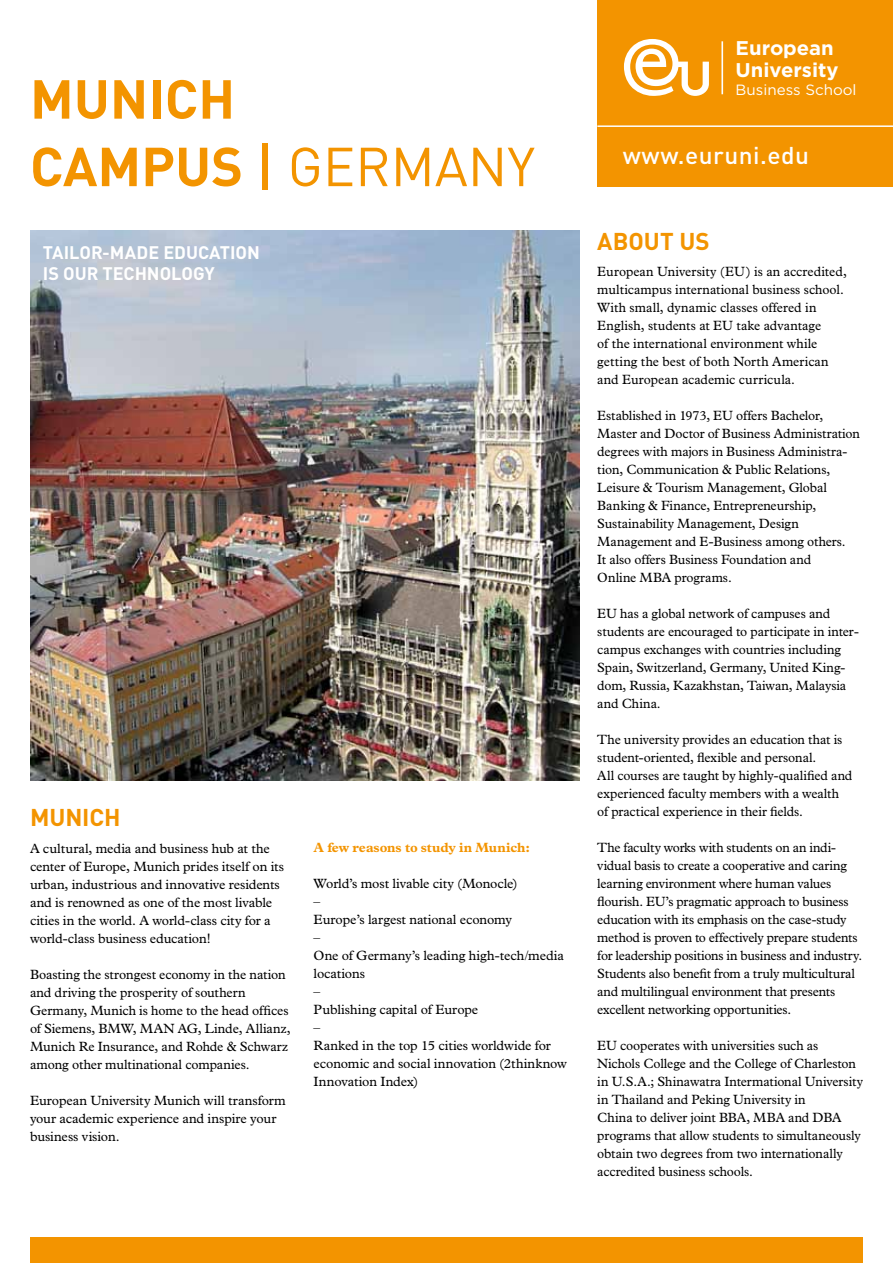
<style>
.page{position:relative;width:893px;height:1263px;background:#fff}
.page>*{position:absolute;margin:0;border:0;box-sizing:border-box;transform-origin:0 0}
.t1{font:700 54px/67.5px "DIN";color:#f39400}
.t2{font:500 24px "DIN";letter-spacing:.02em;color:#fff}
.t3{font:700 24px "DIN";letter-spacing:-.005em;color:#f39400}
.t4{font:700 19.8px/22.4px "Gotham";color:#fff}
.t5{font:700 18px/21px "DIN";color:#fff}
.t6{font:14.85px "Gotham";color:#fff}
.t7{font:13.5px/18px "Plantin Std";letter-spacing:-.005em;color:#000}
.t8{font:700 13.5px "Plantin Std";letter-spacing:-.01em;color:#f39400}
.s1{font-weight:500}
.s2{font-weight:400}
</style>
<div class="page">
<img style="left:30px;top:231px;width:549px;height:549px">
<div style="left:30px;top:1237px;width:833px;height:26px;background:#f39400"></div>
<div style="left:597px;top:0;width:296px;height:186px;background:#f39400"></div>
<svg style="left:624px;top:39px;width:85px;height:57px"></svg>
<hr style="left:721px;top:41px;width:2px;height:53px;background:#fff">
<hr style="left:597px;top:125px;width:296px;height:2px;background:#fff">
<h1 class="t1" style="left:30px;top:63px;width:507px">MUNICH<br>CAMPUS <span class="s1">|</span> <span class="s2">GERMANY</span></h1>
<h3 class="t5" style="left:43px;top:242px;width:219px">TAILOR-MADE EDUCATION<br>IS OUR TECHNOLOGY</h3>
<h2 class="t3" style="left:30px;top:802px;width:92px">MUNICH</h2>
<p class="t7" style="left:30px;top:839px;width:256px">A cultural, media and business hub at the center of Europe, Munich prides itself on its urban, industrious and innovative residents and is renowned as one of the most livable cities in the world. A world-class city for a world-class business education!</p>
<p class="t7" style="left:30px;top:965px;width:262px">Boasting the strongest economy in the nation and driving the prosperity of southern Germany, Munich is home to the head offices of Siemens, BMW, MAN AG, Linde, Allianz, Munich Re Insurance, and Rohde &amp; Schwarz among other multinational companies.</p>
<p class="t7" style="left:30px;top:1091px;width:257px">European University Munich will transform your academic experience and inspire your business vision.</p>
<p class="t8" style="left:314px;top:839px;width:218px">A few reasons to study in Munich:</p>
<p class="t7" style="left:314px;top:874px;width:255px">World’s most livable city (Monocle)<br>–<br>Europe’s largest national economy<br>–<br>One of Germany’s leading high-tech/media locations<br>–<br>Publishing capital of Europe<br>–<br>Ranked in the top 15 cities worldwide for economic and social innovation (2thinknow<br>Innovation Index)</p>
<h3 class="t4" style="left:736px;top:37px;width:105px">European<br>University</h3>
<p class="t6" style="left:736px;top:80px;width:123px">Business School</p>
<h2 class="t2" style="left:623px;top:140px;width:188px">www.euruni.edu</h2>
<h2 class="t3" style="left:597px;top:226px;width:114px">ABOUT US</h2>
<p class="t7" style="left:597px;top:262px;width:251px">European University (EU) is an accredited, multicampus international business school.<br>With small, dynamic classes offered in English, students at EU take advantage<br>of the international environment while getting the best of both North American and European academic curricula.</p>
<p class="t7" style="left:597px;top:406px;width:264px">Established in 1973, EU offers Bachelor, Master and Doctor of Business Administration degrees with majors in Business Administra&shy;tion, Communication &amp; Public Relations, Leisure &amp; Tourism Management, Global Banking &amp; Finance, Entrepreneurship, Sustainability Management, Design Management and E-Business among others.<br>It also offers Business Foundation and<br>Online MBA programs.</p>
<p class="t7" style="left:597px;top:604px;width:263px">EU has a global network of campuses and students are encouraged to participate in inter&shy;campus exchanges with countries including Spain, Switzerland, Germany, United King&shy;dom, Russia, Kazakhstan, Taiwan, Malaysia and China.</p>
<p class="t7" style="left:597px;top:730px;width:257px">The university provides an education that is student-oriented, flexible and personal.<br>All courses are taught by highly-qualified and experienced faculty members with a wealth of practical experience in their fields.</p>
<p class="t7" style="left:597px;top:838px;width:266px">The faculty works with students on an indi&shy;vidual basis to create a cooperative and caring learning environment where human values flourish. EU’s pragmatic approach to business education with its emphasis on the case-study method is proven to effectively prepare students for leadership positions in business and industry.<br>Students also benefit from a truly multicultural and multilingual environment that presents excellent networking opportunities.</p>
<p class="t7" style="left:597px;top:1036px;width:267px">EU cooperates with universities such as Nichols College and the College of Charleston in U.S.A.; Shinawatra Intermational University in Thailand and Peking University in<br>China to deliver joint BBA, MBA and DBA programs that allow students to simultaneously obtain two degrees from two internationally accredited business schools.</p>
</div>
